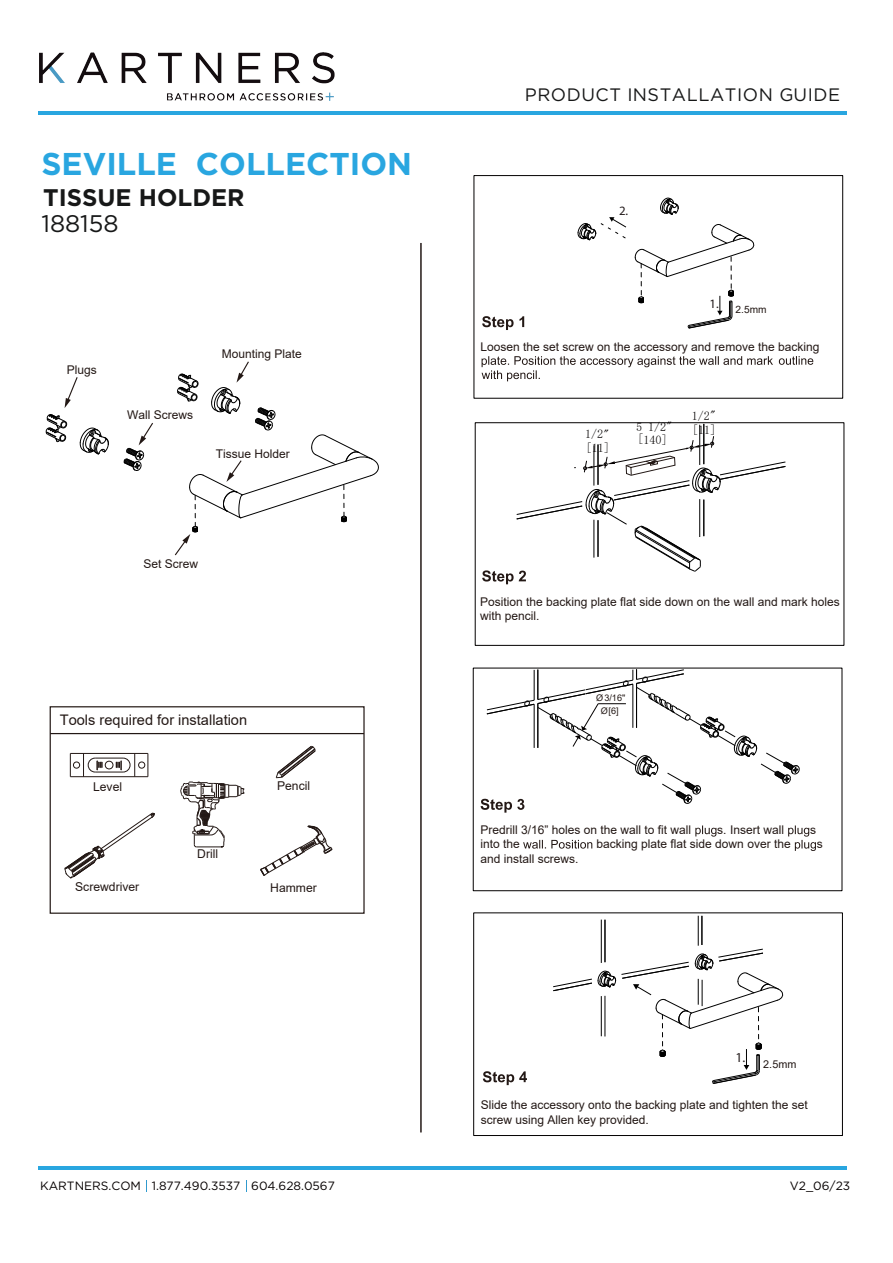
<style>
.page{position:relative;width:893px;height:1263px;background:#fff}
.page>*{position:absolute;margin:0;border:0;box-sizing:border-box;transform-origin:0 0}
.t1{font:700 31.5px "Gotham";color:#29a6e0}
.t2{font:700 24px "Gotham";color:#171818}
.t3{font:24px "Gotham";color:#171818}
.t4{font:18px "Gotham";letter-spacing:.03em;color:#171818}
.t5{font:14.55px "Arial";color:#231815}
.t6{font:13.65px "Myriad Pro";color:#241c1d}
.t7{font:12.75px "Myriad Pro";color:#241c1d}
.t8{font:12.15px "Arial";color:#231815}
.t9{font:12px/14.4px "Arial";color:#231815}
.t10{font:12px "Gotham";color:#060001}
.t11{font:12px/13.8px "Arial G Bpc EUC H";color:#040000}
.t12{font:10.8px "Arial";color:#231815}
.t13{font:10.05px "Arial";color:#231815}
.t14{font:9.15px/12.6px "Arial";color:#231815;text-align:center}
</style>
<div class="page">
<div style="left:473px;top:913px;width:369px;height:223px;border:1px solid #030000"></div>
<svg style="left:482px;top:316px;width:42px;height:14px"></svg>
<svg style="left:481px;top:356px;width:332px;height:25px"></svg>
<hr style="left:699px;top:425px;width:1px;height:40px;background:#000">
<hr style="left:703px;top:424px;width:1px;height:40px;background:#000">
<svg style="left:70px;top:754px;width:1px;height:22px"></svg>
<hr style="left:70px;top:776px;width:78px;height:1px;background:#231815">
<hr style="left:70px;top:753px;width:78px;height:1px;background:#231815">
<svg style="left:148px;top:753px;width:1px;height:24px"></svg>
<svg style="left:83px;top:753px;width:52px;height:24px"></svg>
<div style="left:138px;top:762px;width:7px;height:6px;border:1px solid #231815;border-radius:50%"></div>
<div style="left:73px;top:762px;width:7px;height:6px;border:1px solid #231815;border-radius:50%"></div>
<svg style="left:65px;top:813px;width:90px;height:66px"></svg>
<svg style="left:180px;top:782px;width:64px;height:66px"></svg>
<svg style="left:260px;top:826px;width:72px;height:50px"></svg>
<svg style="left:276px;top:746px;width:40px;height:32px"></svg>
<div style="left:105px;top:761px;width:8px;height:8px;border:1px solid #231815;border-radius:50%"></div>
<div style="left:50px;top:706px;width:314px;height:208px;border:1px solid #231815"></div>
<hr style="left:50px;top:733px;width:314px;height:1px;background:#231815">
<div style="left:473px;top:175px;width:369px;height:223px;border:1px solid #030000"></div>
<div style="left:473px;top:668px;width:369px;height:223px;border:1px solid #030000"></div>
<div style="left:475px;top:423px;width:369px;height:223px;border:1px solid #030000"></div>
<svg style="left:695px;top:826px;width:21px;height:11px"></svg>
<svg style="left:523px;top:840px;width:69px;height:9px"></svg>
<svg style="left:788px;top:826px;width:28px;height:25px"></svg>
<svg style="left:483px;top:1071px;width:44px;height:14px"></svg>
<hr style="left:39px;top:111px;width:807px;height:3px;background:#29a6e0">
<hr style="left:39px;top:1166px;width:807px;height:4px;background:#29a6e0">
<img style="left:40px;top:52px;width:294px;height:49px">
<hr style="left:420px;top:243px;width:1px;height:889px;background:#231815">
<svg style="left:79px;top:427px;width:30px;height:28px"></svg>
<svg style="left:65px;top:377px;width:13px;height:31px"></svg>
<svg style="left:123px;top:423px;width:30px;height:48px"></svg>
<svg style="left:45px;top:414px;width:22px;height:29px"></svg>
<svg style="left:174px;top:361px;width:205px;height:195px"></svg>
<svg style="left:577px;top:217px;width:49px;height:24px"></svg>
<svg style="left:660px;top:197px;width:19px;height:18px"></svg>
<svg style="left:634px;top:224px;width:121px;height:105px"></svg>
<svg style="left:482px;top:436px;width:304px;height:148px"></svg>
<svg style="left:480px;top:669px;width:319px;height:144px"></svg>
<svg style="left:553px;top:916px;width:231px;height:168px"></svg>
<h1 class="t1" style="left:41px;top:145px;width:372px">SEVILLE COLLECTION</h1>
<h2 class="t2" style="left:43px;top:183px;width:203px">TISSUE HOLDER</h2>
<h2 class="t3" style="left:41px;top:210px;width:79px">188158</h2>
<p class="t9" style="left:67px;top:363px;width:32px">Plugs</p>
<p class="t9" style="left:127px;top:407px;width:67px">Wall Screws</p>
<p class="t9" style="left:222px;top:347px;width:82px">Mounting Plate</p>
<p class="t9" style="left:216px;top:446px;width:76px">Tissue Holder</p>
<p class="t9" style="left:144px;top:556px;width:56px">Set Screw</p>
<p class="t5" style="left:60px;top:710px;width:189px">Tools required for installation</p>
<p class="t8" style="left:93px;top:778px;width:31px">Level</p>
<p class="t8" style="left:197px;top:845px;width:22px">Drill</p>
<p class="t8" style="left:277px;top:777px;width:35px">Pencil</p>
<p class="t8" style="left:75px;top:878px;width:66px">Screwdriver</p>
<p class="t8" style="left:270px;top:880px;width:48px">Hammer</p>
<h3 class="t4" style="left:525px;top:85px;width:317px">PRODUCT INSTALLATION GUIDE</h3>
<p class="t7" style="left:619px;top:203px;width:11px">2.</p>
<p class="t7" style="left:709px;top:296px;width:11px">1.</p>
<p class="t13" style="left:735px;top:303px;width:32px">2.5mm</p>
<p class="t9" style="left:480px;top:339px;width:340px">Loosen the set screw on the accessory and remove the backing</p>
<p class="t11" style="left:585px;top:427px;width:26px;rotate:1deg">1/2" [11]</p>
<p class="t11" style="left:636px;top:420px;width:37px;line-height:12.6px;rotate:1deg">5 1/2" [140]</p>
<p class="t11" style="left:691px;top:409px;width:26px">1/2" [11]</p>
<p class="t9" style="left:480px;top:594px;width:361px">Position the backing plate flat side down on the wall and mark holes with pencil.</p>
<p class="t14" style="left:596px;top:691px;width:31px">Ø3/16"<br>Ø[6]</p>
<p class="t9" style="left:480px;top:823px;width:212px">Predrill 3/16” holes on the wall to fit wall</p>
<p class="t9" style="left:717px;top:823px;width:68px">s. Insert wall</p>
<p class="t9" style="left:810px;top:823px;width:7px">s</p>
<p class="t9" style="left:480px;top:837px;width:41px">into the</p>
<p class="t9" style="left:596px;top:837px;width:196px">backing plate flat side down over the</p>
<p class="t9" style="left:816px;top:837px;width:7px">s</p>
<p class="t9" style="left:480px;top:851px;width:100px">and install screws.</p>
<p class="t6" style="left:735px;top:1049px;width:11px">1.</p>
<p class="t12" style="left:763px;top:1057px;width:35px">2.5mm</p>
<p class="t9" style="left:481px;top:1098px;width:328px">Slide the accessory onto the backing plate and tighten the set screw using Allen key provided.</p>
<p class="t10" style="left:40px;top:1179px;width:296px">KARTNERS.COM 1.877.490.3537 604.628.0567</p>
<p class="t10" style="left:789px;top:1179px;width:62px">V2_06/23</p>
</div>
